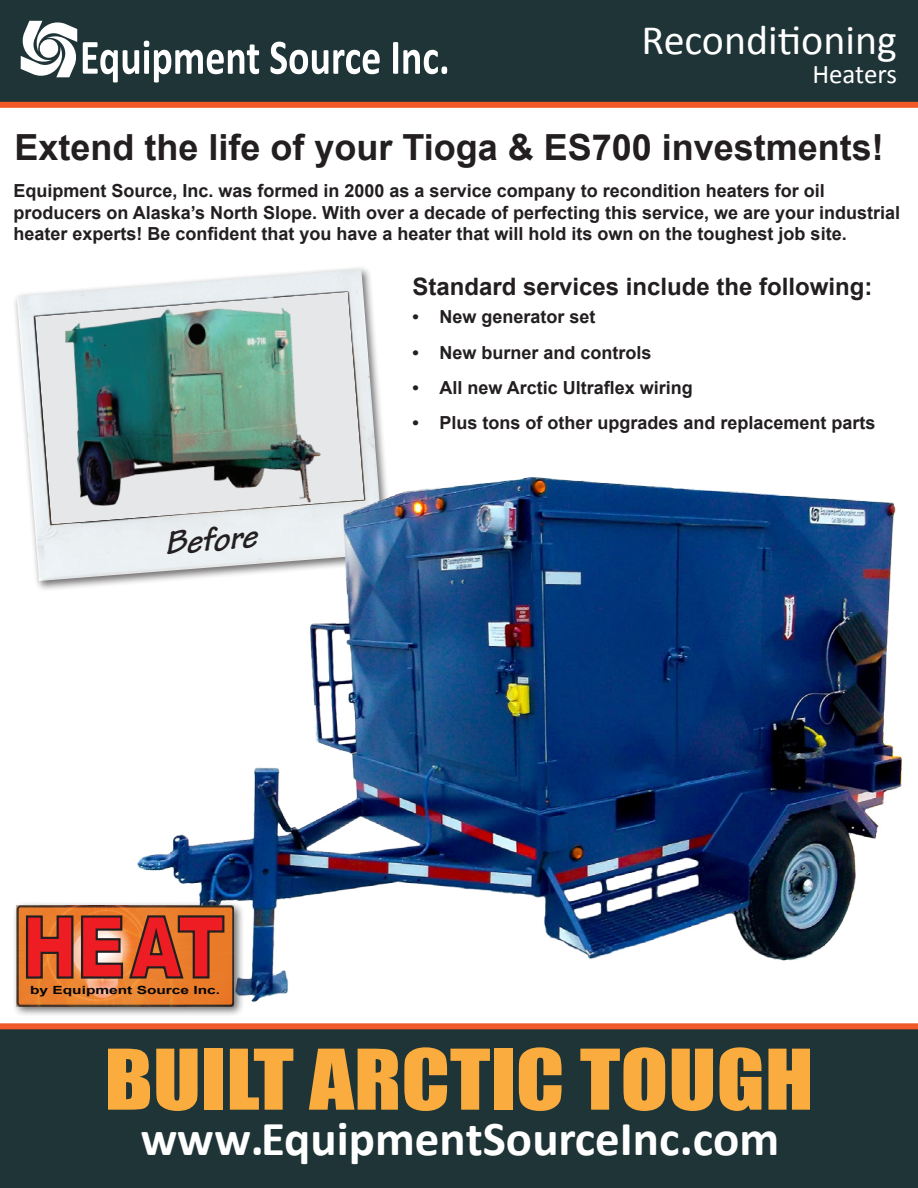
<style>
.page{position:relative;width:918px;height:1188px;background:#fff}
.page>*{position:absolute;margin:0;border:0;box-sizing:border-box;transform-origin:0 0}
.t1{font:900 85.2px "Arial";color:#ee1d23;scale:.78 1}
.t2{font:700 48.9px "Calibri";color:#fff}
.t3{font:42px "Calibri";color:#fff}
.t4{font:700 36px "Arial";color:#231f20}
.t5{font:italic 700 35.1px "Tekton Pro";color:#231f20;scale:.96 1}
.t6{font:27px "Calibri";letter-spacing:-.005em;color:#fff}
.t7{font:700 24px "Arial";color:#231f20}
.t8{font:700 18px/21.6px "Arial";color:#231f20}
.t9{font:700 11.25px "Arial";color:#050504;scale:1.37 1}
</style>
<div class="page">
<div style="left:13px;top:265px;width:381px;height:327px;background:#231f20;opacity:.65"></div>
<img style="left:17px;top:269px;width:367px;height:312px">
<img style="left:116px;top:434px;width:786px;height:568px">
<div style="left:13px;top:901px;width:232px;height:116px;background:#231f20;opacity:.65"></div>
<svg style="left:17px;top:905px;width:217px;height:102px;background:#cd7a3c"></svg>
<div style="left:0;top:0;width:918px;height:102px;background:#1f3437"></div>
<div style="left:0;top:102px;width:918px;height:6px;background:#f15929"></div>
<div style="left:0;top:1027px;width:918px;height:161px;background:#1f3437"></div>
<div style="left:0;top:1023px;width:918px;height:6px;background:#f15929"></div>
<svg style="left:20px;top:20px;width:239px;height:63px"></svg>
<svg style="left:270px;top:42px;width:110px;height:32px"></svg>
<svg style="left:393px;top:42px;width:54px;height:32px"></svg>
<svg style="left:108px;top:1049px;width:42px;height:61px;background:#de9c3d"></svg>
<svg style="left:156px;top:1049px;width:42px;height:62px;background:#d6983c"></svg>
<div style="left:205px;top:1049px;width:18px;height:61px;background:#fbac3e"></div>
<svg style="left:230px;top:1049px;width:63px;height:61px"></svg>
<svg style="left:309px;top:1049px;width:89px;height:61px"></svg>
<svg style="left:404px;top:1047px;width:86px;height:64px"></svg>
<div style="left:494px;top:1049px;width:18px;height:61px;background:#fbac3e"></div>
<svg style="left:519px;top:1047px;width:43px;height:64px"></svg>
<svg style="left:580px;top:1047px;width:85px;height:64px"></svg>
<svg style="left:672px;top:1049px;width:41px;height:62px;background:#d9993c"></svg>
<svg style="left:720px;top:1047px;width:41px;height:64px"></svg>
<svg style="left:768px;top:1049px;width:42px;height:61px;background:#e19e3d"></svg>
<h3 class="t3" style="left:642px;top:13px;width:257px">Reconditioning</h3>
<h3 class="t6" style="left:812px;top:57px;width:86px">Heaters</h3>
<h3 class="t4" style="left:14px;top:123px;width:871px">Extend the life of your Tioga &amp; ES700 investments!</h3>
<p class="t8" style="left:14px;top:180px;width:888px">Equipment Source, Inc. was formed in 2000 as a service company to recondition heaters for oil producers on Alaska’s North Slope. With over a decade of perfecting this service, we are your industrial heater experts! Be confident that you have a heater that will hold its own on the toughest job site.</p>
<h3 class="t7" style="left:412px;top:271px;width:462px">Standard services include the following:</h3>
<p class="t8" style="left:412px;top:307px;width:185px">• New generator set</p>
<p class="t8" style="left:412px;top:342px;width:241px">• New burner and controls</p>
<p class="t8" style="left:412px;top:377px;width:282px">• All new Arctic Ultraflex wiring</p>
<p class="t8" style="left:412px;top:412px;width:465px">• Plus tons of other upgrades and replacement parts</p>
<h3 class="t5" style="left:163px;top:523px;width:97px;rotate:-5deg">Before</h3>
<h1 class="t1" style="left:22px;top:885px;width:262px">HEAT</h1>
<p class="t9" style="left:30px;top:982px;width:140px">by Equipment Source Inc.</p>
<h2 class="t2" style="left:141px;top:1108px;width:640px">www.EquipmentSourceInc.com</h2>
</div>
